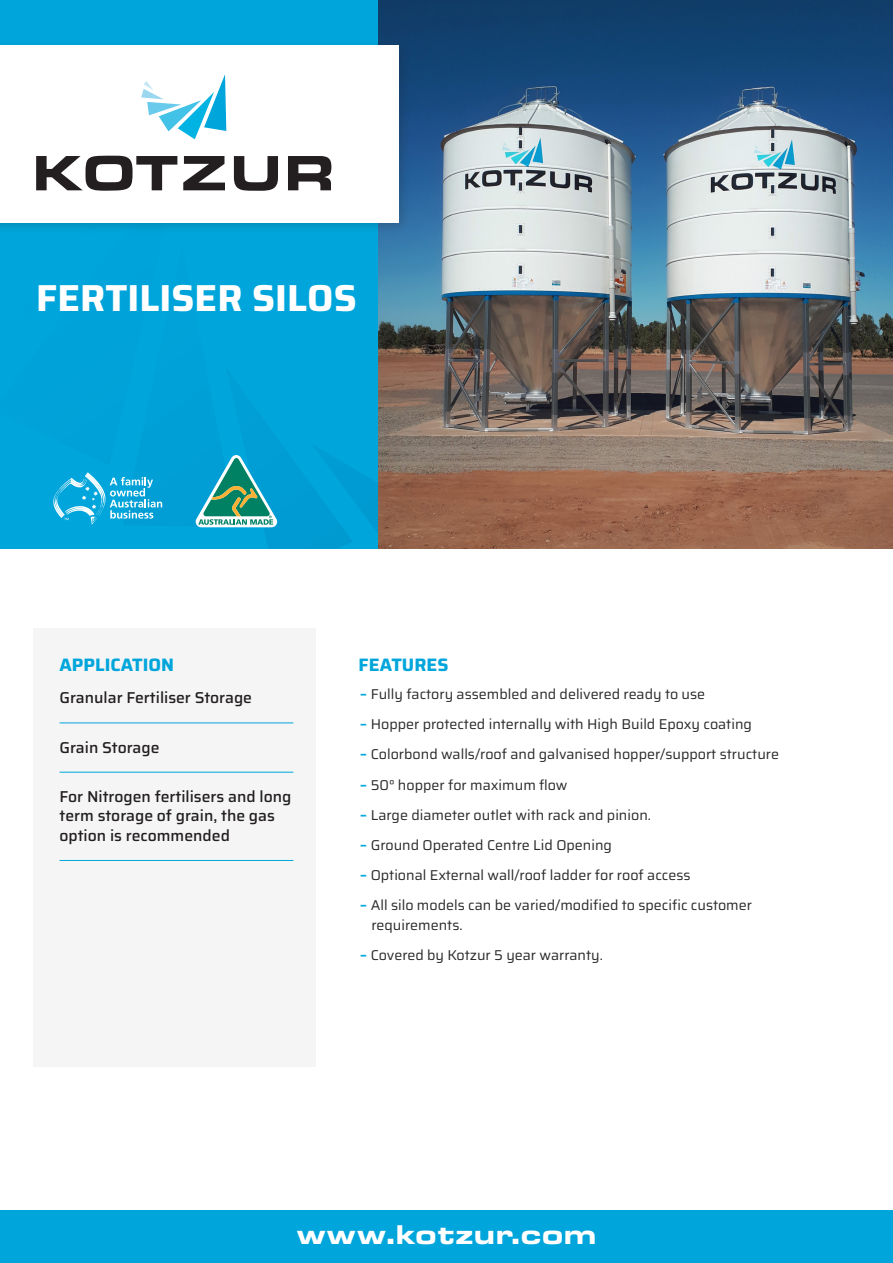
<style>
.page{position:relative;width:893px;height:1263px;background:#fff}
.page>*{position:absolute;margin:0;border:0;box-sizing:border-box;transform-origin:0 0}
.Product_name{font:700 37.5px "Saira";color:#fff}
.t1{font:900 28.2px "Eurostile Ext";color:#fff}
.Heading_-_Standard{font:700 18px "Saira";color:#00a6db}
.Applications{font:500 15.75px/19.5px "Saira";color:#231f20}
.t2{font:14.25px/19.5px "Saira";color:#2b292a}
.s1{font-weight:700;color:#00a8dd}
</style>
<div class="page">
<div style="left:0;top:0;width:567px;height:549px;background:#00a6db"></div>
<svg style="left:53px;top:455px;width:325px;height:94px"></svg>
<img style="left:378px;top:0;width:515px;height:549px">
<div style="left:33px;top:628px;width:283px;height:439px;background:#f5f5f6"></div>
<hr style="left:60px;top:722px;width:233px;height:1px;background:#00a6db">
<hr style="left:60px;top:772px;width:233px;height:1px;background:#00a6db">
<hr style="left:60px;top:860px;width:233px;height:1px;background:#00a6db">
<div style="left:0;top:1211px;width:893px;height:52px;background:#00a6db"></div>
<div style="left:0;top:40px;width:411px;height:194px;background:#231f20;opacity:.2"></div>
<div style="left:0;top:45px;width:398px;height:178px;background:#fff"></div>
<svg style="left:36px;top:156px;width:141px;height:35px"></svg>
<svg style="left:183px;top:156px;width:42px;height:34px"></svg>
<svg style="left:234px;top:156px;width:44px;height:35px"></svg>
<svg style="left:288px;top:156px;width:43px;height:34px"></svg>
<svg style="left:141px;top:74px;width:85px;height:65px"></svg>
<p class="Product_name" style="left:36px;top:267px;width:322px">FERTILISER SILOS</p>
<p class="Heading_-_Standard" style="left:60px;top:650px;width:116px">APPLICATION</p>
<p class="Applications" style="left:60px;top:688px;width:194px">Granular Fertiliser Storage</p>
<p class="Applications" style="left:60px;top:737px;width:101px">Grain Storage</p>
<p class="Applications" style="left:60px;top:786px;width:233px">For Nitrogen fertilisers and long term storage of grain, the gas option is recommended</p>
<p class="Heading_-_Standard" style="left:359px;top:650px;width:91px">FEATURES</p>
<p class="t2" style="left:360px;top:684px;width:346px"><span class="s1">–</span> Fully factory assembled and delivered ready to use</p>
<p class="t2" style="left:360px;top:714px;width:393px"><span class="s1">–</span> Hopper protected internally with High Build Epoxy coating</p>
<p class="t2" style="left:360px;top:744px;width:420px"><span class="s1">–</span> Colorbond walls/roof and galvanised hopper/support structure</p>
<p class="t2" style="left:360px;top:774px;width:209px"><span class="s1">–</span> 50° hopper for maximum flow</p>
<p class="t2" style="left:360px;top:804px;width:292px"><span class="s1">–</span> Large diameter outlet with rack and pinion.</p>
<p class="t2" style="left:360px;top:834px;width:253px"><span class="s1">–</span> Ground Operated Centre Lid Opening</p>
<p class="t2" style="left:360px;top:865px;width:332px"><span class="s1">–</span> Optional External wall/roof ladder for roof access</p>
<p class="t2" style="left:371px;top:895px;width:382px;text-indent:-11px"><span class="s1">–</span> All silo models can be varied/modified to specific customer requirements.</p>
<p class="t2" style="left:360px;top:944px;width:244px"><span class="s1">–</span> Covered by Kotzur 5 year warranty.</p>
<p class="t1" style="left:296px;top:1213px;width:302px">www.kotzur.com</p>
</div>
